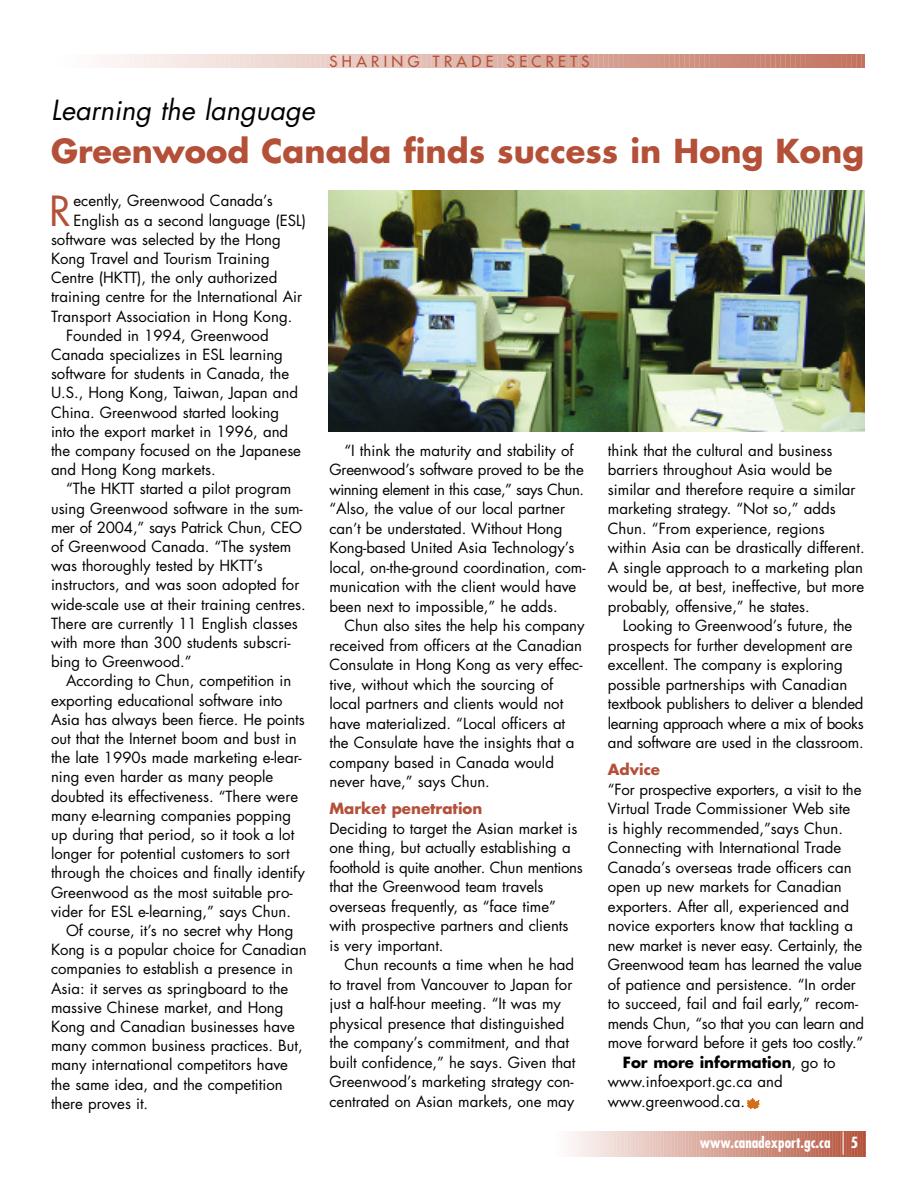
<style>
.page{position:relative;width:918px;height:1188px;background:#fff}
.page>*{position:absolute;margin:0;border:0;box-sizing:border-box;transform-origin:0 0}
.t1{font:40.5px "Futura";color:#b45038}
.t2{font:700 32.1px "Futura";color:#b45038}
.t3{font:italic 27px "Futura";color:#000}
.t4{font:15px/19.5px "Futura";color:#000}
.t5{font:15px "Futura";letter-spacing:-.02em;color:#000}
.t6{font:700 15px "Futura";color:#b45038}
.t7{font:700 15px "Futura";color:#000}
.t8{font:700 condensed 15px "Futura";color:#fff}
.t9{font:15px "Futura";letter-spacing:.29em;color:#b45038}
.s1{font-weight:400}
</style>
<div class="page">
<svg style="left:570px;top:1131px;width:296px;height:25px;background:#d8a79a"></svg>
<svg style="left:108px;top:54px;width:757px;height:14px;background:#dfb5ab"></svg>
<svg style="left:747px;top:1098px;width:13px;height:11px"></svg>
<img style="left:329px;top:191px;width:536px;height:240px">
<p class="t9" style="left:330px;top:54px;width:262px">SHARING TRADE SECRETS</p>
<h3 class="t3" style="left:51px;top:97px;width:265px">Learning the language</h3>
<h2 class="t2" style="left:51px;top:137px;width:815px">Greenwood Canada finds success in Hong Kong</h2>
<h1 class="t1" style="left:49px;top:192px;width:23px">R</h1>
<p class="t4" style="left:74px;top:193px;width:201px">ecently, Greenwood Canada’s</p>
<p class="t4" style="left:74px;top:212px;width:234px">English as a second language (ESL)</p>
<p class="t4" style="left:51px;top:231px;width:231px">software was selected by the Hong</p>
<p class="t4" style="left:51px;top:250px;width:220px">Kong Travel and Tourism Training</p>
<p class="t4" style="left:51px;top:269px;width:228px">Centre (HKTT), the only authorized</p>
<p class="t4" style="left:51px;top:289px;width:253px">training centre for the International Air</p>
<p class="t4" style="left:51px;top:308px;width:243px">Transport Association in Hong Kong.</p>
<p class="t4" style="left:66px;top:327px;width:204px">Founded in 1994, Greenwood</p>
<p class="t4" style="left:51px;top:346px;width:234px">Canada specializes in ESL learning</p>
<p class="t4" style="left:51px;top:365px;width:240px">software for students in Canada, the</p>
<p class="t4" style="left:51px;top:385px;width:249px">U.S., Hong Kong, Taiwan, Japan and</p>
<p class="t4" style="left:51px;top:404px;width:230px">China. Greenwood started looking</p>
<p class="t4" style="left:51px;top:423px;width:239px">into the export market in 1996, and</p>
<p class="t4" style="left:51px;top:442px;width:252px">the company focused on the Japanese</p>
<p class="t4" style="left:51px;top:461px;width:166px">and Hong Kong markets.</p>
<p class="t4" style="left:66px;top:481px;width:227px">“The HKTT started a pilot program</p>
<p class="t4" style="left:51px;top:500px;width:253px">using Greenwood software in the sum-</p>
<p class="t4" style="left:51px;top:519px;width:253px">mer of 2004,” says Patrick Chun, CEO</p>
<p class="t4" style="left:51px;top:538px;width:242px">of Greenwood Canada. “The system</p>
<p class="t4" style="left:51px;top:557px;width:213px">was thoroughly tested by HKTT’s</p>
<p class="t4" style="left:51px;top:577px;width:250px">instructors, and was soon adopted for</p>
<p class="t4" style="left:51px;top:596px;width:256px">wide-scale use at their training centres.</p>
<p class="t4" style="left:51px;top:615px;width:248px">There are currently 11 English classes</p>
<p class="t4" style="left:51px;top:634px;width:241px">with more than 300 students subscri-</p>
<p class="t4" style="left:51px;top:653px;width:142px">bing to Greenwood.”</p>
<p class="t4" style="left:66px;top:673px;width:227px">According to Chun, competition in</p>
<p class="t4" style="left:51px;top:692px;width:233px">exporting educational software into</p>
<p class="t4" style="left:51px;top:711px;width:255px">Asia has always been fierce. He points</p>
<p class="t4" style="left:51px;top:730px;width:247px">out that the Internet boom and bust in</p>
<p class="t4" style="left:51px;top:749px;width:252px">the late 1990s made marketing e-lear-</p>
<p class="t4" style="left:51px;top:769px;width:224px">ning even harder as many people</p>
<p class="t4" style="left:51px;top:788px;width:249px">doubted its effectiveness. “There were</p>
<p class="t4" style="left:51px;top:807px;width:242px">many e-learning companies popping</p>
<p class="t4" style="left:51px;top:826px;width:245px">up during that period, so it took a lot</p>
<p class="t4" style="left:51px;top:845px;width:240px">longer for potential customers to sort</p>
<p class="t4" style="left:51px;top:865px;width:255px">through the choices and finally identify</p>
<p class="t4" style="left:51px;top:884px;width:243px">Greenwood as the most suitable pro-</p>
<p class="t4" style="left:51px;top:903px;width:242px">vider for ESL e-learning,” says Chun.</p>
<p class="t4" style="left:66px;top:922px;width:229px">Of course, it’s no secret why Hong</p>
<p class="t4" style="left:51px;top:941px;width:257px">Kong is a popular choice for Canadian</p>
<p class="t4" style="left:51px;top:961px;width:243px">companies to establish a presence in</p>
<p class="t4" style="left:51px;top:980px;width:239px">Asia: it serves as springboard to the</p>
<p class="t4" style="left:51px;top:999px;width:234px">massive Chinese market, and Hong</p>
<p class="t4" style="left:51px;top:1018px;width:245px">Kong and Canadian businesses have</p>
<p class="t4" style="left:51px;top:1037px;width:253px">many common business practices. But,</p>
<p class="t4" style="left:51px;top:1057px;width:239px">many international competitors have</p>
<p class="t4" style="left:51px;top:1076px;width:233px">the same idea, and the competition</p>
<p class="t4" style="left:51px;top:1095px;width:99px">there proves it.</p>
<p class="t4" style="left:329px;top:442px;width:258px;text-indent:15px">“I think the maturity and stability of Greenwood’s software proved to be the winning element in this case,” says Chun. “Also, the value of our local partner can’t be understated. Without Hong Kong-based United Asia Technology’s local, on-the-ground coordination, com&shy;munication with the client would have been next to impossible,” he adds.</p>
<p class="t4" style="left:329px;top:617px;width:257px;text-indent:15px">Chun also sites the help his company received from officers at the Canadian Consulate in Hong Kong as very effec&shy;tive, without which the sourcing of local partners and clients would not have materialized. “Local officers at the Consulate have the insights that a company based in Canada would never have,” says Chun.</p>
<p class="t6" style="left:329px;top:802px;width:154px">Market penetration</p>
<p class="t4" style="left:329px;top:820px;width:255px">Deciding to target the Asian market is one thing, but actually establishing a foothold is quite another. Chun mentions that the Greenwood team travels overseas frequently, as “face time” with prospective partners and clients<br>is very important.</p>
<p class="t4" style="left:329px;top:956px;width:248px;text-indent:15px">Chun recounts a time when he had to travel from Vancouver to Japan for just a half-hour meeting. “It was my physical presence that distinguished the company’s commitment, and that built confidence,” he says. Given that Greenwood’s marketing strategy con&shy;centrated on Asian markets, one may</p>
<p class="t4" style="left:608px;top:442px;width:258px">think that the cultural and business barriers throughout Asia would be similar and therefore require a similar marketing strategy. “Not so,” adds Chun. “From experience, regions within Asia can be drastically different.<br>A single approach to a marketing plan would be, at best, ineffective, but more probably, offensive,” he states.</p>
<p class="t4" style="left:608px;top:617px;width:257px;text-indent:15px">Looking to Greenwood’s future, the prospects for further development are excellent. The company is exploring possible partnerships with Canadian textbook publishers to deliver a blended learning approach where a mix of books and software are used in the classroom.</p>
<p class="t6" style="left:608px;top:763px;width:54px">Advice</p>
<p class="t4" style="left:608px;top:781px;width:255px">“For prospective exporters, a visit to the</p>
<p class="t4" style="left:608px;top:800px;width:244px">Virtual Trade Commissioner Web site</p>
<p class="t4" style="left:608px;top:820px;width:237px">is highly recommended,”says Chun.</p>
<p class="t4" style="left:608px;top:839px;width:235px">Connecting with International Trade</p>
<p class="t4" style="left:608px;top:859px;width:245px">Canada’s overseas trade officers can</p>
<p class="t4" style="left:608px;top:878px;width:235px">open up new markets for Canadian</p>
<p class="t4" style="left:608px;top:898px;width:243px">exporters. After all, experienced and</p>
<p class="t4" style="left:608px;top:917px;width:247px">novice exporters know that tackling a</p>
<p class="t4" style="left:608px;top:937px;width:256px">new market is never easy. Certainly, the</p>
<p class="t4" style="left:608px;top:956px;width:256px">Greenwood team has learned the value</p>
<p class="t4" style="left:608px;top:976px;width:250px">of patience and persistence. “In order</p>
<p class="t4" style="left:608px;top:995px;width:252px">to succeed, fail and fail early,” recom-</p>
<p class="t5" style="left:608px;top:1016px;width:258px">mends Chun, “so that you can learn and</p>
<p class="t4" style="left:608px;top:1034px;width:257px">move forward before it gets too costly.”</p>
<p class="t7" style="left:623px;top:1055px;width:214px">For more information<span class="s1">, go to</span></p>
<p class="t4" style="left:608px;top:1073px;width:176px">www.infoexport.gc.ca and</p>
<p class="t4" style="left:608px;top:1093px;width:139px">www.greenwood.ca.</p>
<p class="t8" style="left:700px;top:1136px;width:132px">www.canadexport.gc.ca</p>
<p class="t8" style="left:851px;top:1136px;width:9px">5</p>
</div>
